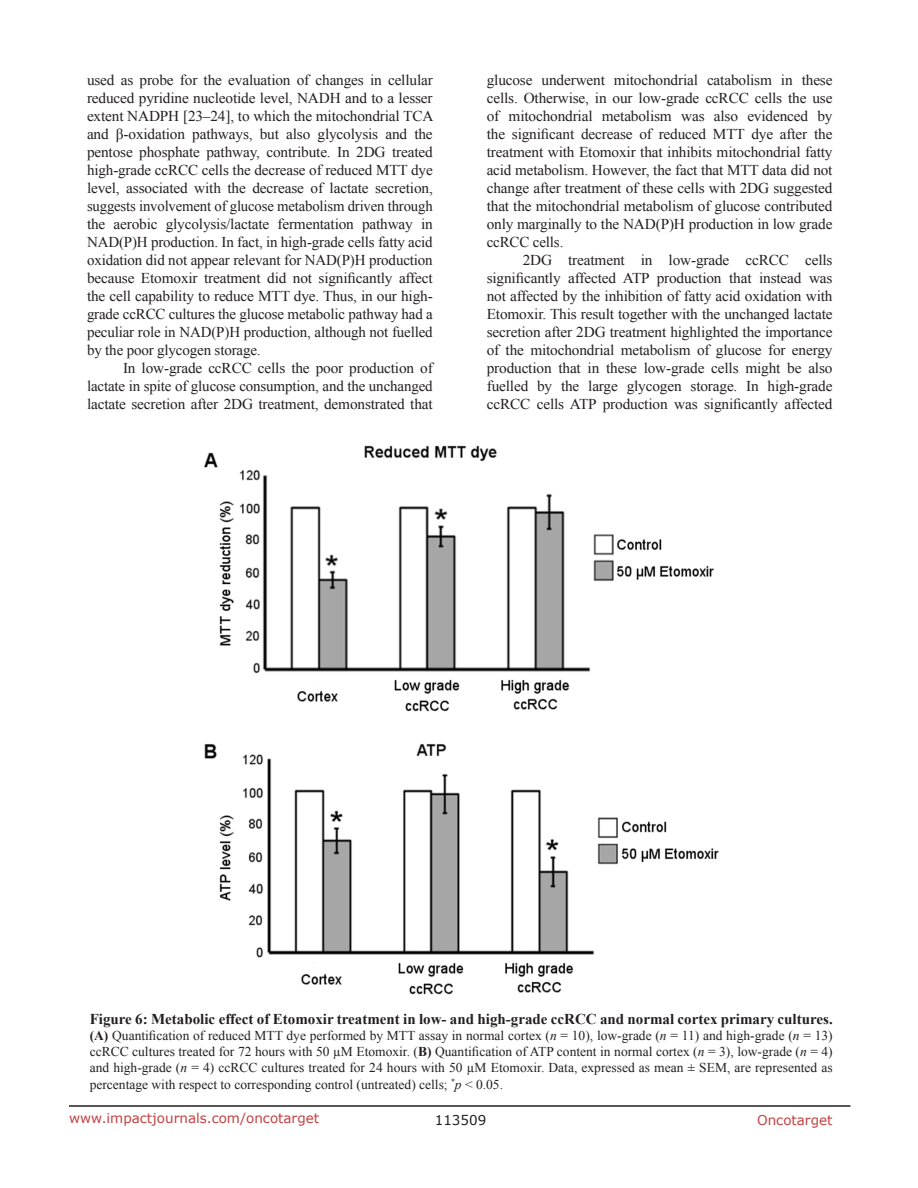
<style>
.page{position:relative;width:918px;height:1188px;background:#fff}
.page>*{position:absolute;margin:0;border:0;box-sizing:border-box;transform-origin:0 0}
.BodyText{font:15px/18px "Times New Roman";letter-spacing:-.01em;color:#231f20;text-align:justify}
.Figuretrx{font:700 15px "Times New Roman";color:#231f20}
.Figuretrx-2{font:13.5px/16.2px "Times New Roman";color:#231f20;text-align:justify}
.t1{font:13.5px "Verdana";color:#c24141}
.t2{font:13.5px "Verdana";color:#231f20}
.s1{font-weight:700}
.s2{font-style:italic}
</style>
<div class="page">
<hr style="left:69px;top:1105px;width:781px;height:2px;background:#231f20">
<img style="left:204px;top:446px;width:514px;height:548px">
<p class="BodyText" style="left:87px;top:71px;width:348px">used as probe for the evaluation of changes in cellular reduced pyridine nucleotide level, NADH and to a lesser extent NADPH [23–24], to which the mitochondrial TCA and β-oxidation pathways, but also glycolysis and the pentose phosphate pathway, contribute. In 2DG treated high-grade ccRCC cells the decrease of reduced MTT dye level, associated with the decrease of lactate secretion, suggests involvement of glucose metabolism driven through the aerobic glycolysis/lactate fermentation pathway in NAD(P)H production. In fact, in high-grade cells fatty acid oxidation did not appear relevant for NAD(P)H production because Etomoxir treatment did not significantly affect the cell capability to reduce MTT dye. Thus, in our high&shy;grade ccRCC cultures the glucose metabolic pathway had a peculiar role in NAD(P)H production, although not fuelled by the poor glycogen storage.</p>
<p class="BodyText" style="left:87px;top:359px;width:347px;text-indent:36px">In low-grade ccRCC cells the poor production of lactate in spite of glucose consumption, and the unchanged lactate secretion after 2DG treatment, demonstrated that</p>
<p class="BodyText" style="left:487px;top:71px;width:347px">glucose underwent mitochondrial catabolism in these cells. Otherwise, in our low-grade ccRCC cells the use of mitochondrial metabolism was also evidenced by the significant decrease of reduced MTT dye after the treatment with Etomoxir that inhibits mitochondrial fatty acid metabolism. However, the fact that MTT data did not change after treatment of these cells with 2DG suggested that the mitochondrial metabolism of glucose contributed only marginally to the NAD(P)H production in low grade ccRCC cells.</p>
<p class="BodyText" style="left:487px;top:251px;width:347px;text-indent:36px">2DG treatment in low-grade ccRCC cells significantly affected ATP production that instead was not affected by the inhibition of fatty acid oxidation with Etomoxir. This result together with the unchanged lactate secretion after 2DG treatment highlighted the importance of the mitochondrial metabolism of glucose for energy production that in these low-grade cells might be also fuelled by the large glycogen storage. In high-grade ccRCC cells ATP production was significantly affected</p>
<p class="Figuretrx" style="left:90px;top:1008px;width:745px">Figure 6: Metabolic effect of Etomoxir treatment in low- and high-grade ccRCC and normal cortex primary cultures.</p>
<p class="Figuretrx-2" style="left:90px;top:1027px;width:745px"><span class="s1">(A)</span> Quantification of reduced MTT dye performed by MTT assay in normal cortex (<span class="s2">n</span> = 10), low-grade (<span class="s2">n</span> = 11) and high-grade (<span class="s2">n</span> = 13) ccRCC cultures treated for 72 hours with 50 µM Etomoxir. (<span class="s1">B)</span> Quantification of ATP content in normal cortex (<span class="s2">n</span> = 3), low-grade (<span class="s2">n</span> = 4) and high-grade (<span class="s2">n</span> = 4) ccRCC cultures treated for 24 hours with 50 µM Etomoxir. Data, expressed as mean ± SEM, are represented as percentage with respect to corresponding control (untreated) cells; <sup>*</sup><span class="s2">p</span> &lt; 0.05.</p>
<p class="t1" style="left:69px;top:1109px;width:252px">www.impactjournals.com/oncotarget</p>
<p class="t2" style="left:435px;top:1111px;width:53px">113509</p>
<p class="t1" style="left:757px;top:1111px;width:77px">Oncotarget</p>
</div>
